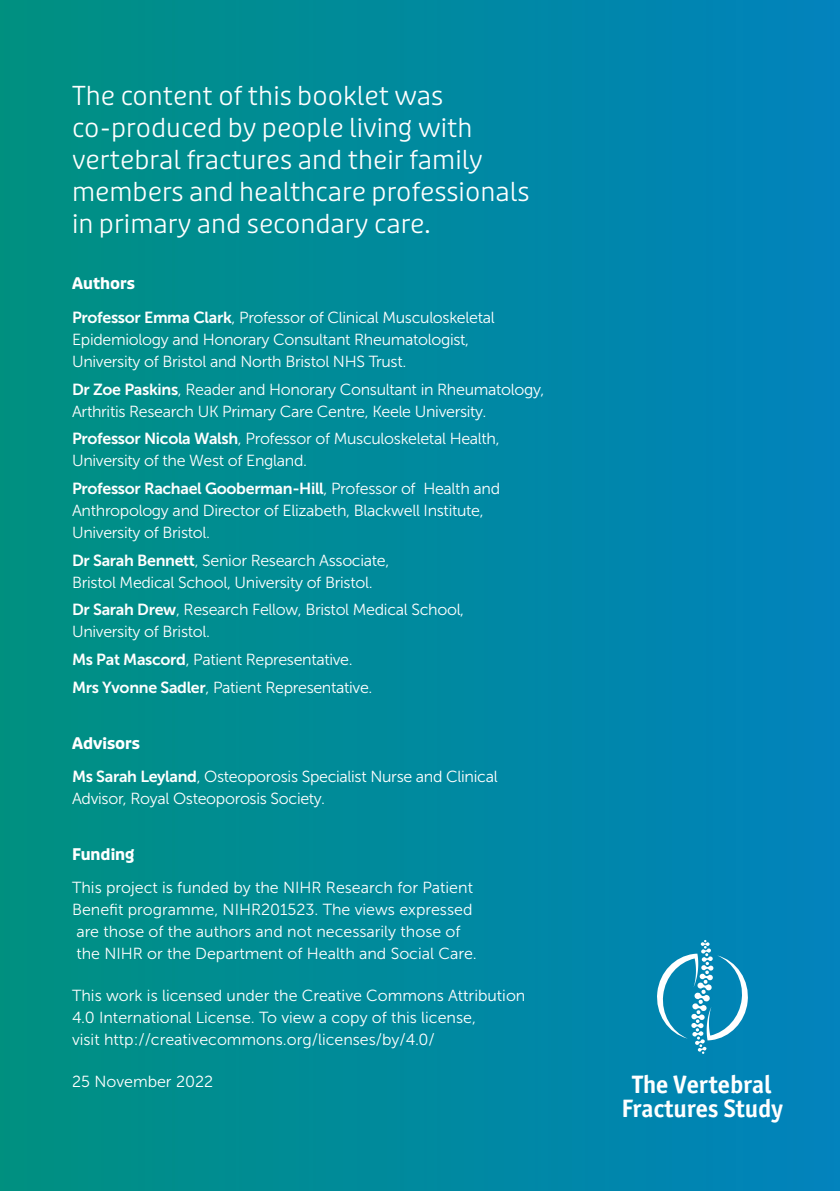
<style>
.page{position:relative;width:840px;height:1191px;background:#fff}
.page>*{position:absolute;margin:0;border:0;box-sizing:border-box;transform-origin:0 0}
.Headings{font:300 26px/32px "Puffin Display";color:#fff}
.t1{font:700 25.2px/24px "Officina Sans ITC Pro";color:#fff;text-align:center}
.body{font:16px/22px "Museo Sans 300";letter-spacing:-.02em;color:#fff}
.body-2{font:16px/22px "Museo Sans 300";color:#fff}
.Headings-2{font:700 16px "Puffin Display";color:#fff}
.s1{font-family:"Museo Sans 700"}
</style>
<div class="page">
<div style="left:0;top:0;width:839px;height:1191px;background:linear-gradient(to right,#009080,#0183bd)"></div>
<svg style="left:654px;top:940px;width:95px;height:114px;background:#2c99bf"></svg>
<p class="Headings" style="left:72px;top:81px;width:458px">The content of this booklet was co-produced by people living with vertebral fractures and their family members and healthcare professionals in primary and secondary care.</p>
<p class="Headings-2" style="left:72px;top:274px;width:64px">Authors</p>
<p class="body" style="left:72px;top:306px;width:424px"><span class="s1">Professor Emma Clark</span>, Professor of Clinical Musculoskeletal<br>Epidemiology and Honorary Consultant Rheumatologist,<br>University of Bristol and North Bristol NHS Trust.</p>
<p class="body" style="left:72px;top:378px;width:473px"><span class="s1">Dr Zoe Paskins</span>, Reader and Honorary Consultant in Rheumatology,<br>Arthritis Research UK Primary Care Centre, Keele University.</p>
<p class="body" style="left:72px;top:428px;width:429px"><span class="s1">Professor Nicola Walsh</span>, Professor of Musculoskeletal Health,<br>University of the West of England.</p>
<p class="body" style="left:72px;top:477px;width:429px"><span class="s1">Professor Rachael Gooberman-Hill</span>, Professor of Health and<br>Anthropology and Director of Elizabeth, Blackwell Institute,<br>University of Bristol.</p>
<p class="body" style="left:72px;top:549px;width:318px"><span class="s1">Dr Sarah Bennett</span>, Senior Research Associate,<br>Bristol Medical School, University of Bristol.</p>
<p class="body" style="left:72px;top:599px;width:393px"><span class="s1">Dr Sarah Drew</span>, Research Fellow, Bristol Medical School,<br>University of Bristol.</p>
<p class="body" style="left:72px;top:648px;width:282px"><span class="s1">Ms Pat Mascord</span>, Patient Representative.</p>
<p class="body" style="left:72px;top:676px;width:302px"><span class="s1">Mrs Yvonne Sadler</span>, Patient Representative.</p>
<p class="Headings-2" style="left:72px;top:733px;width:69px">Advisors</p>
<p class="body" style="left:72px;top:765px;width:427px"><span class="s1">Ms Sarah Leyland</span>, Osteoporosis Specialist Nurse and Clinical<br>Advisor, Royal Osteoporosis Society.</p>
<p class="Headings-2" style="left:72px;top:844px;width:64px">Funding</p>
<p class="body-2" style="left:72px;top:877px;width:406px">This project is funded by the NIHR Research for Patient Benefit programme, NIHR201523. The views expressed are those of the authors and not necessarily those of the NIHR or the Department of Health and Social Care.</p>
<p class="body-2" style="left:72px;top:985px;width:454px">This work is licensed under the Creative Commons Attribution<br>4.0 International License. To view a copy of this license,<br>visit http://creativecommons.org/licenses/by/4.0/</p>
<p class="body-2" style="left:72px;top:1070px;width:142px">25 November 2022</p>
<p class="t1" style="left:621px;top:1072px;width:163px">The Vertebral<br>Fractures Study</p>
</div>
